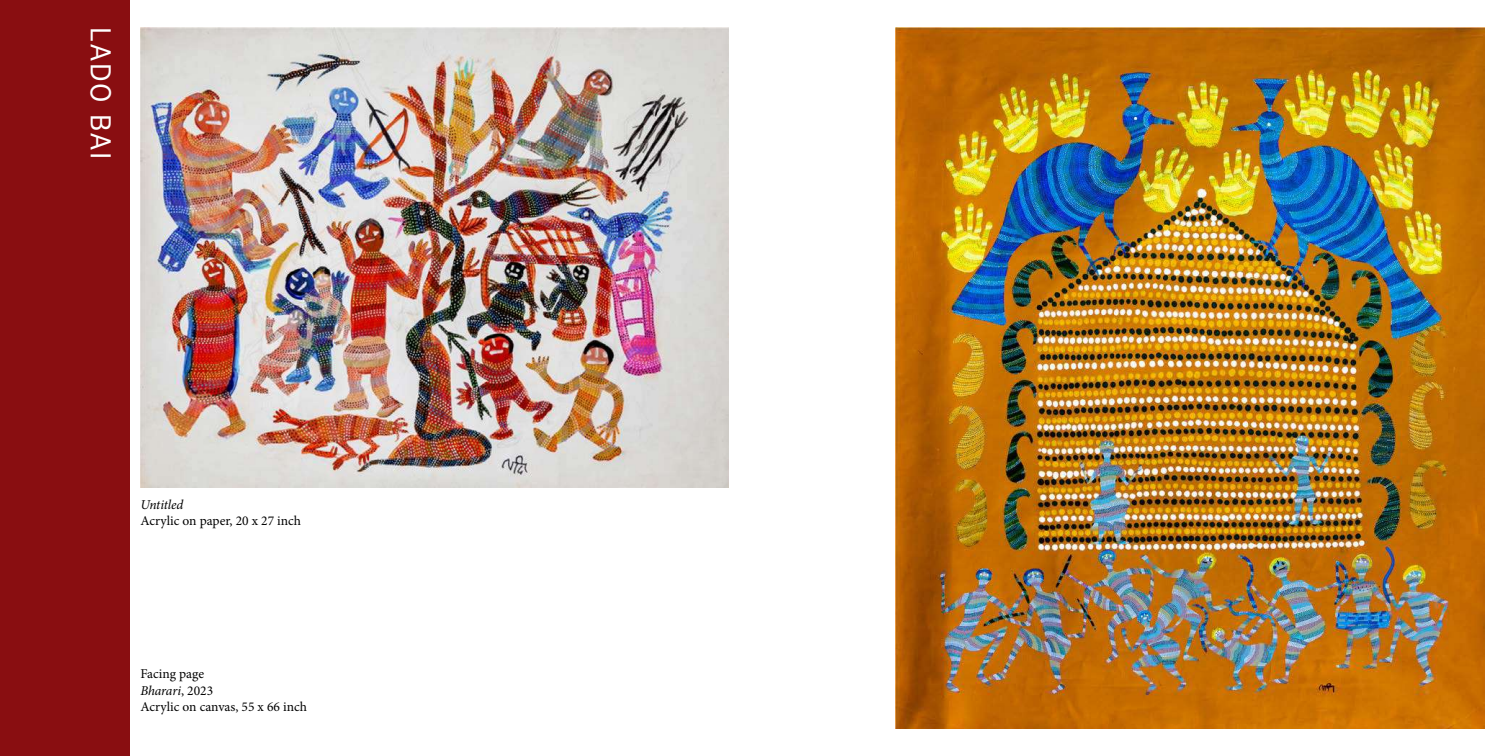
<style>
.page{position:relative;width:1512px;height:756px;background:#fff}
.page>*{position:absolute;margin:0;border:0;box-sizing:border-box;transform-origin:0 0}
.t1{font:27px "British Council Sans";letter-spacing:.075em;color:#fff}
.t2{font:13.5px/16.2px "Minion Pro";color:#000}
.t3{font:italic 13.5px "Minion Pro";letter-spacing:-.01em;color:#000}
.s1{font-style:italic}
</style>
<div class="page">
<div style="left:0;top:0;width:130px;height:756px;background:#890e11"></div>
<img style="left:895px;top:27px;width:590px;height:702px">
<img style="left:140px;top:27px;width:589px;height:461px">
<h1 class="t1" style="left:117px;top:27px;width:134px;rotate:90deg">LADO BAI</h1>
<p class="t3" style="left:140px;top:495px;width:44px">Untitled</p>
<p class="t2" style="left:140px;top:513px;width:162px">Acrylic on paper, 20 x 27 inch</p>
<p class="t2" style="left:140px;top:666px;width:168px">Facing page<br><span class="s1">Bharari</span>, 2023<br>Acrylic on canvas, 55 x 66 inch</p>
</div>
